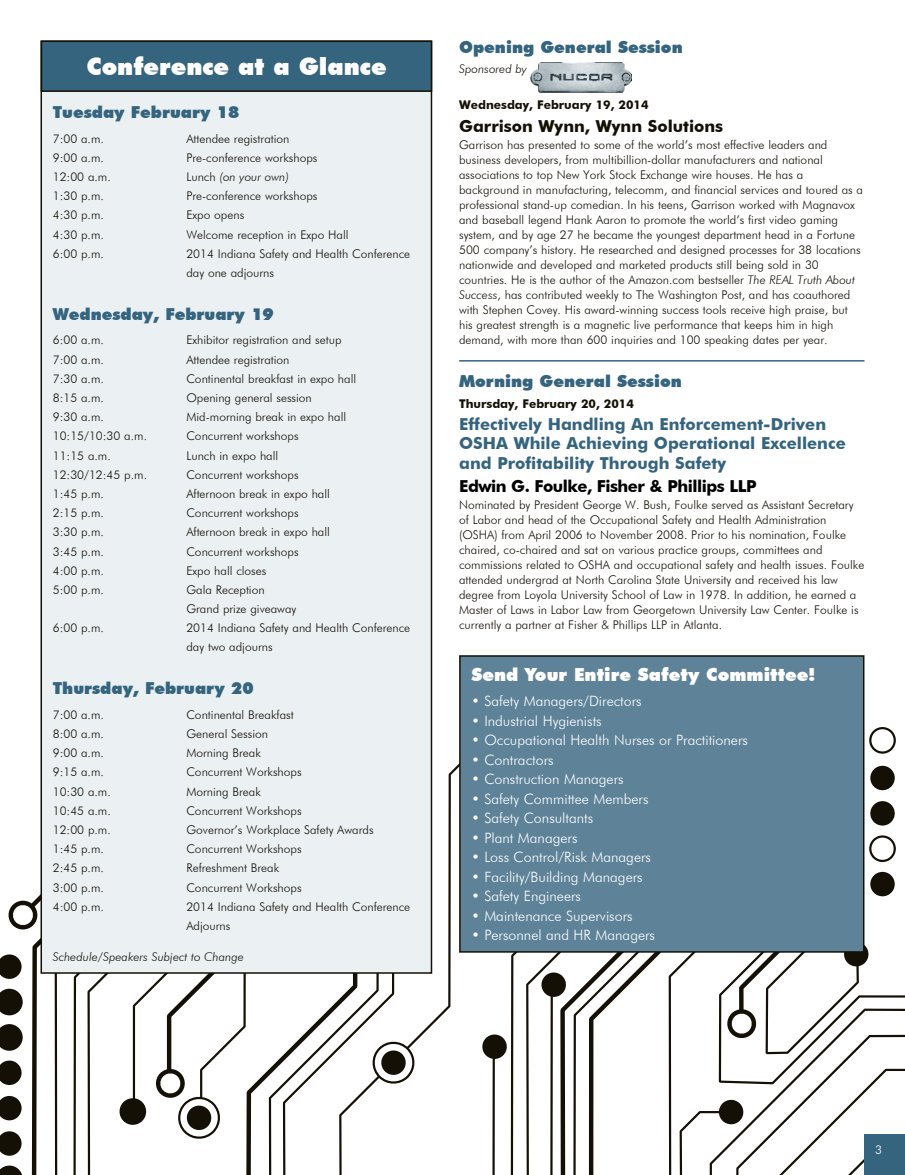
<style>
.page{position:relative;width:905px;height:1175px;background:#fff}
.page>*{position:absolute;margin:0;border:0;box-sizing:border-box;transform-origin:0 0}
.t1{font:900 24px "Futura BT";color:#fff}
.t2{font:900 18px "Futura BT";color:#fff}
.t3{font:700 16.5px/19.8px "Futura BT";color:#35647e}
.t4{font:900 16.5px "Futura BT";color:#35647e}
.t5{font:700 16.5px "Futura BT";letter-spacing:-.03em;color:#000}
.t6{font:700 16.5px "Futura BT";color:#141006}
.t7{font:300 14.25px "Futura BT";color:#fff}
.t8{font:300 12px/15px "Futura BT";color:#141006}
.t9{font:italic 300 12px "Futura BT";color:#141006}
.t10{font:700 12px "Futura BT";color:#141006}
.t11{font:300 12px "Futura BT";color:#fff}
.s1{font-style:normal}
.s2{font-style:italic}
</style>
<div class="page">
<svg style="left:0;top:954px;width:22px;height:24px"></svg>
<svg style="left:0;top:1060px;width:22px;height:25px"></svg>
<svg style="left:0;top:1096px;width:22px;height:24px"></svg>
<svg style="left:0;top:1131px;width:22px;height:24px"></svg>
<svg style="left:8px;top:900px;width:22px;height:30px"></svg>
<svg style="left:0;top:988px;width:23px;height:27px"></svg>
<svg style="left:0;top:1024px;width:23px;height:26px"></svg>
<svg style="left:55px;top:973px;width:32px;height:201px"></svg>
<svg style="left:0;top:1165px;width:22px;height:9px"></svg>
<svg style="left:87px;top:973px;width:35px;height:201px"></svg>
<svg style="left:133px;top:973px;width:209px;height:201px"></svg>
<svg style="left:342px;top:720px;width:562px;height:454px"></svg>
<img style="left:531px;top:63px;width:100px;height:30px">
<hr style="left:459px;top:360px;width:405px;height:1px;background:#35647e">
<div style="left:41px;top:41px;width:390px;height:932px;background:#ebf0f2"></div>
<div style="left:41px;top:41px;width:390px;height:50px;background:#35647e"></div>
<div style="left:41px;top:40px;width:391px;height:52px;border:2px solid #141006"></div>
<div style="left:460px;top:656px;width:403px;height:296px;background:#5e8398"></div>
<div style="left:459px;top:655px;width:405px;height:297px;border:2px solid #141006"></div>
<div style="left:864px;top:1134px;width:40px;height:40px;background:#35647e"></div>
<h1 class="t1" style="left:86px;top:52px;width:302px">Conference at a Glance</h1>
<h3 class="t4" style="left:53px;top:102px;width:188px">Tuesday February 18</h3>
<p class="t8" style="left:53px;top:131px;width:53px">7:00 a.m.</p>
<p class="t8" style="left:186px;top:131px;width:105px">Attendee registration</p>
<p class="t8" style="left:53px;top:150px;width:53px">9:00 a.m.</p>
<p class="t8" style="left:186px;top:150px;width:132px">Pre-conference workshops</p>
<p class="t8" style="left:53px;top:169px;width:60px">12:00 a.m.</p>
<p class="t9" style="left:186px;top:169px;width:104px"><span class="s1">Lunch</span> (on your own)</p>
<p class="t8" style="left:53px;top:188px;width:53px">1:30 p.m.</p>
<p class="t8" style="left:186px;top:188px;width:132px">Pre-conference workshops</p>
<p class="t8" style="left:53px;top:207px;width:53px">4:30 p.m.</p>
<p class="t8" style="left:186px;top:207px;width:59px">Expo opens</p>
<p class="t8" style="left:53px;top:227px;width:53px">4:30 p.m.</p>
<p class="t8" style="left:186px;top:227px;width:164px">Welcome reception in Expo Hall</p>
<p class="t8" style="left:53px;top:246px;width:53px">6:00 p.m.</p>
<p class="t8" style="left:186px;top:244px;width:225px;line-height:19.2px">2014 Indiana Safety and Health Conference day one adjourns</p>
<h3 class="t4" style="left:53px;top:304px;width:223px">Wednesday, February 19</h3>
<p class="t8" style="left:53px;top:332px;width:53px">6:00 a.m.</p>
<p class="t8" style="left:186px;top:332px;width:157px">Exhibitor registration and setup</p>
<p class="t8" style="left:53px;top:352px;width:53px">7:00 a.m.</p>
<p class="t8" style="left:186px;top:352px;width:105px">Attendee registration</p>
<p class="t8" style="left:53px;top:371px;width:53px">7:30 a.m.</p>
<p class="t8" style="left:186px;top:371px;width:171px">Continental breakfast in expo hall</p>
<p class="t8" style="left:53px;top:390px;width:53px">8:15 a.m.</p>
<p class="t8" style="left:186px;top:390px;width:127px">Opening general session</p>
<p class="t8" style="left:53px;top:409px;width:53px">9:30 a.m.</p>
<p class="t8" style="left:186px;top:409px;width:161px">Mid-morning break in expo hall</p>
<p class="t8" style="left:53px;top:428px;width:96px">10:15/10:30 a.m.</p>
<p class="t8" style="left:186px;top:428px;width:114px">Concurrent workshops</p>
<p class="t8" style="left:53px;top:447px;width:60px">11:15 a.m.</p>
<p class="t8" style="left:186px;top:447px;width:93px">Lunch in expo hall</p>
<p class="t8" style="left:53px;top:467px;width:96px">12:30/12:45 p.m.</p>
<p class="t8" style="left:186px;top:467px;width:114px">Concurrent workshops</p>
<p class="t8" style="left:53px;top:486px;width:53px">1:45 p.m.</p>
<p class="t8" style="left:186px;top:486px;width:145px">Afternoon break in expo hall</p>
<p class="t8" style="left:53px;top:505px;width:53px">2:15 p.m.</p>
<p class="t8" style="left:186px;top:505px;width:114px">Concurrent workshops</p>
<p class="t8" style="left:53px;top:524px;width:53px">3:30 p.m.</p>
<p class="t8" style="left:186px;top:524px;width:145px">Afternoon break in expo hall</p>
<p class="t8" style="left:53px;top:543px;width:53px">3:45 p.m.</p>
<p class="t8" style="left:186px;top:543px;width:114px">Concurrent workshops</p>
<p class="t8" style="left:53px;top:563px;width:53px">4:00 p.m.</p>
<p class="t8" style="left:186px;top:563px;width:82px">Expo hall closes</p>
<p class="t8" style="left:53px;top:582px;width:53px">5:00 p.m.</p>
<p class="t8" style="left:186px;top:580px;width:111px;line-height:19.2px">Gala Reception<br>Grand prize giveaway</p>
<p class="t8" style="left:53px;top:620px;width:53px">6:00 p.m.</p>
<p class="t8" style="left:186px;top:618px;width:225px;line-height:19.2px">2014 Indiana Safety and Health Conference day two adjourns</p>
<h3 class="t4" style="left:53px;top:678px;width:202px">Thursday, February 20</h3>
<p class="t8" style="left:53px;top:707px;width:53px">7:00 a.m.</p>
<p class="t8" style="left:186px;top:707px;width:109px">Continental Breakfast</p>
<p class="t8" style="left:53px;top:726px;width:53px">8:00 a.m.</p>
<p class="t8" style="left:186px;top:726px;width:83px">General Session</p>
<p class="t8" style="left:53px;top:745px;width:53px">9:00 a.m.</p>
<p class="t8" style="left:186px;top:745px;width:76px">Morning Break</p>
<p class="t8" style="left:53px;top:764px;width:53px">9:15 a.m.</p>
<p class="t8" style="left:186px;top:764px;width:117px">Concurrent Workshops</p>
<p class="t8" style="left:53px;top:783px;width:60px">10:30 a.m.</p>
<p class="t8" style="left:186px;top:783px;width:76px">Morning Break</p>
<p class="t8" style="left:53px;top:803px;width:60px">10:45 a.m.</p>
<p class="t8" style="left:186px;top:803px;width:117px">Concurrent Workshops</p>
<p class="t8" style="left:53px;top:822px;width:60px">12:00 p.m.</p>
<p class="t8" style="left:186px;top:822px;width:189px">Governor’s Workplace Safety Awards</p>
<p class="t8" style="left:53px;top:841px;width:53px">1:45 p.m.</p>
<p class="t8" style="left:186px;top:841px;width:117px">Concurrent Workshops</p>
<p class="t8" style="left:53px;top:860px;width:53px">2:45 p.m.</p>
<p class="t8" style="left:186px;top:860px;width:94px">Refreshment Break</p>
<p class="t8" style="left:53px;top:879px;width:53px">3:00 p.m.</p>
<p class="t8" style="left:186px;top:879px;width:117px">Concurrent Workshops</p>
<p class="t8" style="left:53px;top:899px;width:53px">4:00 p.m.</p>
<p class="t8" style="left:186px;top:896px;width:225px;line-height:19.2px">2014 Indiana Safety and Health Conference<br>Adjourns</p>
<p class="t9" style="left:53px;top:950px;width:193px">Schedule/Speakers Subject to Change</p>
<h3 class="t4" style="left:459px;top:37px;width:225px">Opening General Session</h3>
<p class="t9" style="left:459px;top:62px;width:69px">Sponsored by</p>
<p class="t10" style="left:459px;top:98px;width:191px">Wednesday, February 19, 2014</p>
<h3 class="t6" style="left:459px;top:116px;width:266px">Garrison Wynn, Wynn Solutions</h3>
<p class="t8" style="left:459px;top:137px;width:405px">Garrison has presented to some of the world’s most effective leaders and business developers, from multibillion-dollar manufacturers and national associations to top New York Stock Exchange wire houses. He has a background in manufacturing, telecomm, and financial services and toured as a professional stand-up comedian. In his teens, Garrison worked with Magnavox and baseball legend Hank Aaron to promote the world’s first video gaming system, and by age 27 he became the youngest department head in a Fortune 500 company’s history. He researched and designed processes for 38 locations nationwide and developed and marketed products still being sold in 30 countries. He is the author of the Amazon.com bestseller <span class="s2">The REAL Truth About Success</span>, has contributed weekly to The Washington Post, and has coauthored with Stephen Covey. His award-winning success tools receive high praise, but his greatest strength is a magnetic live performance that keeps him in high demand, with more than 600 inquiries and 100 speaking dates per year.</p>
<h3 class="t4" style="left:459px;top:371px;width:224px">Morning General Session</h3>
<p class="t10" style="left:459px;top:396px;width:176px">Thursday, February 20, 2014</p>
<h3 class="t3" style="left:459px;top:413px;width:388px">Effectively Handling An Enforcement-Driven<br>OSHA While Achieving Operational Excellence and Profitability Through Safety</h3>
<h3 class="t5" style="left:459px;top:476px;width:299px">Edwin G. Foulke, Fisher &amp; Phillips LLP</h3>
<p class="t8" style="left:459px;top:497px;width:406px">Nominated by President George W. Bush, Foulke served as Assistant Secretary of Labor and head of the Occupational Safety and Health Administration (OSHA) from April 2006 to November 2008. Prior to his nomination, Foulke chaired, co-chaired and sat on various practice groups, committees and commissions related to OSHA and occupational safety and health issues. Foulke attended undergrad at North Carolina State University and received his law degree from Loyola University School of Law in 1978. In addition, he earned a Master of Laws in Labor Law from Georgetown University Law Center. Foulke is currently a partner at Fisher &amp; Phillips LLP in Atlanta.</p>
<h2 class="t2" style="left:471px;top:664px;width:345px">Send Your Entire Safety Committee!</h2>
<p class="t7" style="left:471px;top:692px;width:172px">• Safety Managers/Directors</p>
<p class="t7" style="left:471px;top:712px;width:132px">• Industrial Hygienists</p>
<p class="t7" style="left:471px;top:731px;width:278px">• Occupational Health Nurses or Practitioners</p>
<p class="t7" style="left:471px;top:751px;width:84px">• Contractors</p>
<p class="t7" style="left:471px;top:770px;width:154px">• Construction Managers</p>
<p class="t7" style="left:471px;top:790px;width:178px">• Safety Committee Members</p>
<p class="t7" style="left:471px;top:809px;width:123px">• Safety Consultants</p>
<p class="t7" style="left:471px;top:829px;width:107px">• Plant Managers</p>
<p class="t7" style="left:471px;top:848px;width:181px">• Loss Control/Risk Managers</p>
<p class="t7" style="left:471px;top:868px;width:173px">• Facility/Building Managers</p>
<p class="t7" style="left:471px;top:887px;width:111px">• Safety Engineers</p>
<p class="t7" style="left:471px;top:907px;width:163px">• Maintenance Supervisors</p>
<p class="t7" style="left:471px;top:926px;width:185px">• Personnel and HR Managers</p>
<p class="t11" style="left:875px;top:1142px;width:8px">3</p>
</div>
